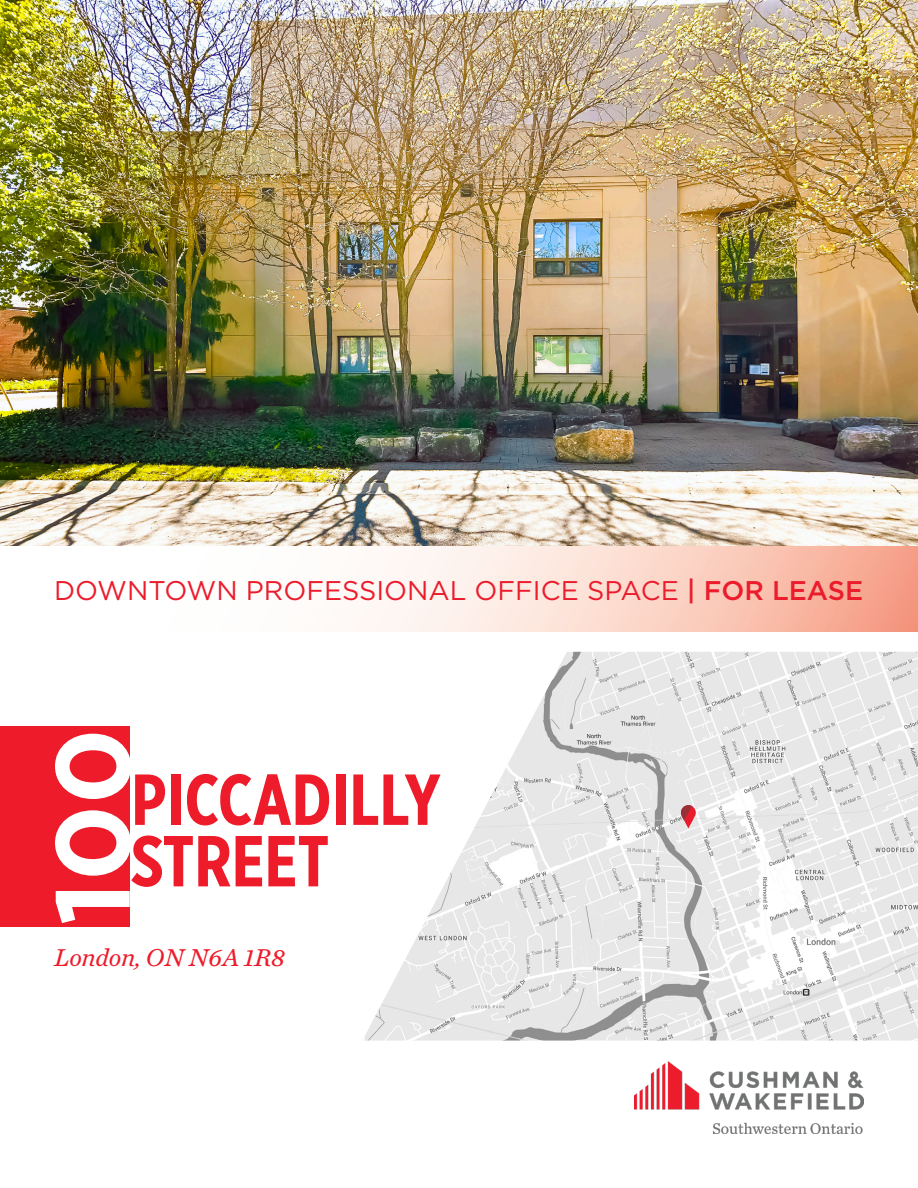
<style>
.page{position:relative;width:918px;height:1188px;background:#fff}
.page>*{position:absolute;margin:0;border:0;box-sizing:border-box;transform-origin:0 0}
.t1{font:700 105px "Gotham";color:#fff}
.t2{font:700 72px "Gotham X Narrow";color:#ee1b2a}
.t3{font:27px "Gotham";color:#eb1c2c}
.t4{font:italic 25.5px "Chronicle Text G2";color:#ee1b2a}
.s1{font-weight:500}
</style>
<div class="page">
<img style="left:0;top:0;width:918px;height:546px">
<img style="left:634px;top:1061px;width:230px;height:73px">
<div style="left:0;top:727px;width:130px;height:200px;background:#ee1b2a"></div>
<svg style="left:368px;top:546px;width:550px;height:85px;background:#fbd4c7"></svg>
<img style="left:364px;top:652px;width:554px;height:389px">
<svg style="left:681px;top:805px;width:15px;height:23px"></svg>
<p class="t3" style="left:54px;top:573px;width:811px">DOWNTOWN PROFESSIONAL OFFICE SPACE <span class="s1">| FOR LEASE</span></p>
<p class="t1" style="left:23px;top:926px;width:199px;rotate:-90deg">100</p>
<p class="t2" style="left:131px;top:755px;width:311px">PICCADILLY</p>
<p class="t2" style="left:131px;top:817px;width:200px">STREET</p>
<p class="t4" style="left:54px;top:938px;width:232px">London, ON N6A 1R8</p>
</div>
